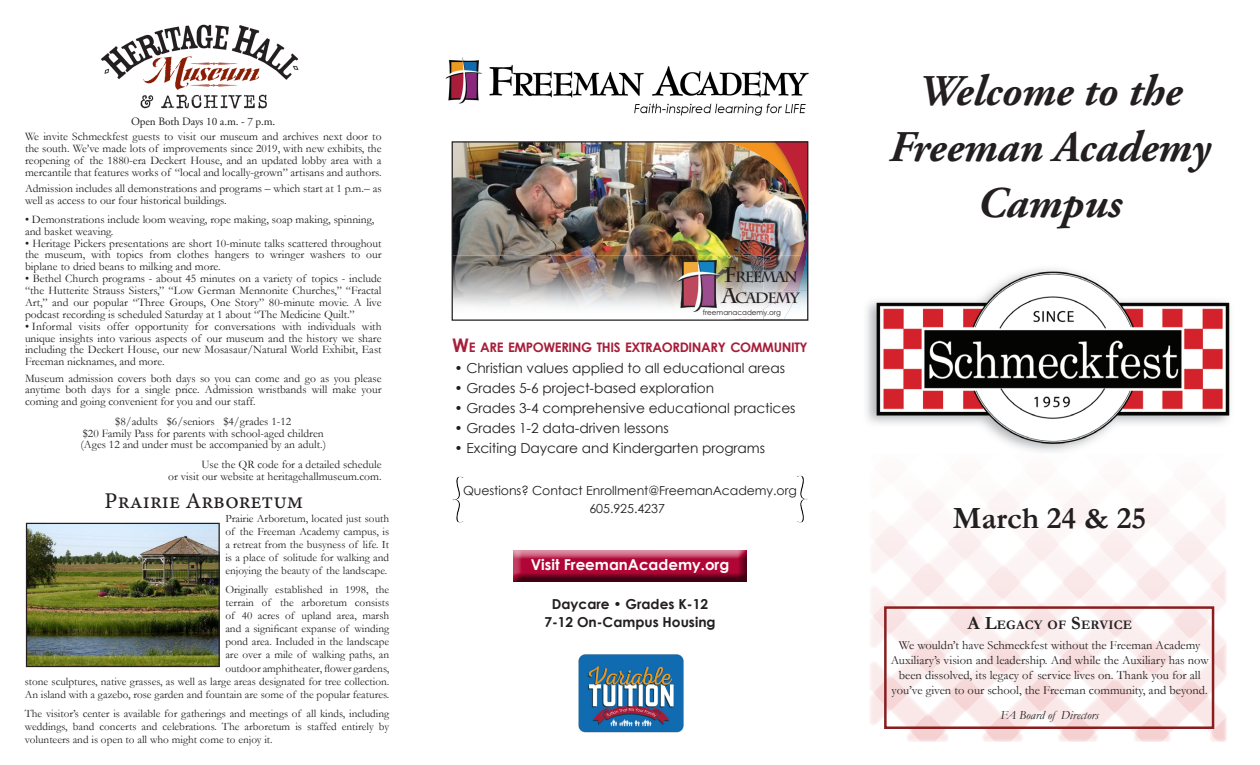
<style>
.page{position:relative;width:1260px;height:765px;background:#fff}
.page>*{position:absolute;margin:0;border:0;box-sizing:border-box;transform-origin:0 0}
.t1{font:italic 700 43.75px "Adobe Garamond Pro";color:#231f20}
.t2{font:700 31.25px "Garamond";color:#231f20}
.t3{font:22.5px "Minion Pro Capt";color:#231f20}
.t4{font:700 15px "Century Gothic";color:#fff}
.t5{font:700 14.88px/21.1px "Charlemagne Std";letter-spacing:-.09em;color:#211d1e}
.t6{font:13.75px "Century Gothic";letter-spacing:-.005em;color:#231f20}
.t7{font:700 13.75px "Century Gothic";color:#231f20}
.t8{font:700 13.12px "Century Gothic";letter-spacing:-.03em;color:#a81d3a}
.t9{font:700 13.12px "Garamond";letter-spacing:.015em;color:#231f20}
.t10{font:12.5px/15px "Garamond";color:#231f20;text-align:center}
.t11{font:12.5px "Century Gothic";letter-spacing:-.005em;color:#231f20}
.t12{font:italic 12.5px "Garamond";color:#231f20}
.t13{font:11.5px/11.9px "Garamond";color:#231f20;text-align:justify}
.t14{font:11.25px/13.1px "Garamond";color:#231f20;text-align:justify}
.t15{font:11.25px "Adobe Garamond Pro";letter-spacing:-.01em;color:#231f20}
.t16{font:7.25px "Century Gothic";color:#211d1e}
.s1{font-size:21.12px}
.s2{font-size:18.75px}
</style>
<div class="page">
<svg style="left:870px;top:493px;width:354px;height:249px"></svg>
<svg style="left:928px;top:506px;width:298px;height:236px"></svg>
<img style="left:100px;top:24px;width:199px;height:85px">
<div style="left:512px;top:550px;width:235px;height:32px;background:#231f20;opacity:.75"></div>
<img style="left:28px;top:525px;width:190px;height:140px">
<div style="left:26px;top:523px;width:194px;height:144px;border:1px solid #231f20"></div>
<img style="left:578px;top:654px;width:106px;height:78px">
<img style="left:454px;top:143px;width:262px;height:165px">
<img style="left:716px;top:143px;width:90px;height:165px">
<img style="left:738px;top:309px;width:26px;height:10px">
<img style="left:764px;top:256px;width:1px;height:35px">
<img style="left:764px;top:291px;width:20px;height:18px">
<img style="left:784px;top:291px;width:22px;height:28px">
<img style="left:765px;top:256px;width:18px;height:35px">
<img style="left:783px;top:256px;width:15px;height:35px">
<img style="left:798px;top:256px;width:8px;height:35px">
<img style="left:669px;top:256px;width:57px;height:56px">
<div style="left:452px;top:141px;width:356px;height:180px;border:1px solid #231f20"></div>
<img style="left:445px;top:57px;width:364px;height:59px">
<img style="left:452px;top:477px;width:12px;height:46px">
<img style="left:797px;top:476px;width:11px;height:46px">
<img style="left:869px;top:266px;width:363px;height:185px">
<div style="left:884px;top:606px;width:330px;height:123px;border:2px solid #8a1e1f"></div>
<p class="t15" style="left:131px;top:114px;width:146px">Open Both Days 10 a.m. - 7 p.m.</p>
<p class="t13" style="left:25px;top:131px;width:358px">We invite Schmeckfest guests to visit our museum and archives next door to the south. We’ve made lots of improvements since 2019, with new exhibits, the reopening of the 1880-era Deckert House, and an updated lobby area with a mercantile that features works of “local and locally-grown” artisans and authors.</p>
<p class="t13" style="left:25px;top:183px;width:358px">Admission includes all demonstrations and programs – which start at 1 p.m.– as well as access to our four historical buildings.</p>
<p class="t13" style="left:25px;top:213px;width:351px">• Demonstrations include loom weaving, rope making, soap making, spinning,</p>
<p class="t13" style="left:25px;top:225px;width:90px">and basket weaving.</p>
<p class="t13" style="left:25px;top:237px;width:358px">• Heritage Pickers presentations are short 10-minute talks scattered throughout the museum, with topics from clothes hangers to wringer washers to our biplane to dried beans to milking and more.</p>
<p class="t13" style="left:25px;top:273px;width:358px">• Bethel Church programs - about 45 minutes on a variety of topics - include “the Hutterite Strauss Sisters,” “Low German Mennonite Churches,” “Fractal Art,” and our popular “Three Groups, One Story” 80-minute movie. A live podcast recording is scheduled Saturday at 1 about “The Medicine Quilt.”</p>
<p class="t13" style="left:25px;top:320px;width:358px">• Informal visits offer opportunity for conversations with individuals with unique insights into various aspects of our museum and the history we share including the Deckert House, our new Mosasaur/Natural World Exhibit, East Freeman nicknames, and more.</p>
<p class="t13" style="left:25px;top:372px;width:358px">Museum admission covers both days so you can come and go as you please anytime both days for a single price. Admission wristbands will make your coming and going convenient for you and our staff.</p>
<p class="t13" style="left:115px;top:415px;width:178px">$8/adults $6/seniors $4/grades 1-12</p>
<p class="t13" style="left:83px;top:427px;width:243px">$20 Family Pass for parents with school-aged children</p>
<p class="t13" style="left:80px;top:439px;width:247px">(Ages 12 and under must be accompanied by an adult.)</p>
<p class="t13" style="left:201px;top:458px;width:182px">Use the QR code for a detailed schedule</p>
<p class="t13" style="left:168px;top:470px;width:215px">or visit our website at heritagehallmuseum.com.</p>
<p class="t3" style="left:105px;top:485px;width:200px">Prairie Arboretum</p>
<p class="t14" style="left:225px;top:511px;width:165px">Prairie Arboretum, located just south of the Freeman Academy campus, is a retreat from the busyness of life. It is a place of solitude for walking and enjoying the beauty of the landscape.</p>
<p class="t14" style="left:25px;top:583px;width:366px;text-align:right">Originally established in 1998, the<br>terrain of the arboretum consists<br>of 40 acres of upland area, marsh<br>and a significant expanse of winding<br>pond area. Included in the landscape<br>are over a mile of walking paths, an<br>outdoor amphitheater, flower gardens,<br>stone sculptures, native grasses, as well as large areas designated for tree collection.<br>An island with a gazebo, rose garden and fountain are some of the popular features.</p>
<p class="t14" style="left:25px;top:706px;width:366px">The visitor’s center is available for gatherings and meetings of all kinds, including weddings, band concerts and celebrations. The arboretum is staffed entirely by volunteers and is open to all who might come to enjoy it.</p>
<p class="t5" style="left:722px;top:266px;width:79px"><span class="s1">F</span>REEMAN<br><span class="s1">A</span>CADEMY</p>
<p class="t16" style="left:703px;top:308px;width:79px">freemanacademy.org</p>
<p class="t8" style="left:452px;top:339px;width:357px"><span class="s2">W</span>E ARE EMPOWERING THIS EXTRAORDINARY COMMUNITY</p>
<p class="t6" style="left:455px;top:360px;width:332px">• Christian values applied to all educational areas</p>
<p class="t6" style="left:455px;top:380px;width:261px">• Grades 5-6 project-based exploration</p>
<p class="t6" style="left:455px;top:400px;width:343px">• Grades 3-4 comprehensive educational practices</p>
<p class="t6" style="left:455px;top:420px;width:216px">• Grades 1-2 data-driven lessons</p>
<p class="t6" style="left:455px;top:440px;width:312px">• Exciting Daycare and Kindergarten programs</p>
<p class="t11" style="left:463px;top:483px;width:335px">Questions? Contact Enrollment@FreemanAcademy.org</p>
<p class="t11" style="left:589px;top:501px;width:77px">605.925.4237</p>
<p class="t4" style="left:531px;top:555px;width:200px">Visit FreemanAcademy.org</p>
<p class="t7" style="left:552px;top:595px;width:158px">Daycare • Grades K-12</p>
<p class="t7" style="left:544px;top:614px;width:173px">7-12 On-Campus Housing</p>
<p class="t1" style="left:917px;top:66px;width:266px">Welcome to the</p>
<p class="t1" style="left:889px;top:122px;width:323px">Freeman Academy</p>
<p class="t1" style="left:978px;top:178px;width:146px">Campus</p>
<p class="t2" style="left:953px;top:499px;width:195px">March 24 &amp; 25</p>
<p class="t9" style="left:967px;top:617px;width:166px"><span class="s2">A L</span>EGACY OF <span class="s2">S</span>ERVICE</p>
<p class="t10" style="left:891px;top:637px;width:320px">We wouldn’t have Schmeckfest without the Freeman Academy Auxiliary’s vision and leadership. And while the Auxiliary has now been dissolved, its legacy of service lives on. Thank you for all you’ve given to our school, the Freeman community, and beyond.</p>
<p class="t12" style="left:1001px;top:707px;width:100px">FA Board of Directors</p>
</div>
